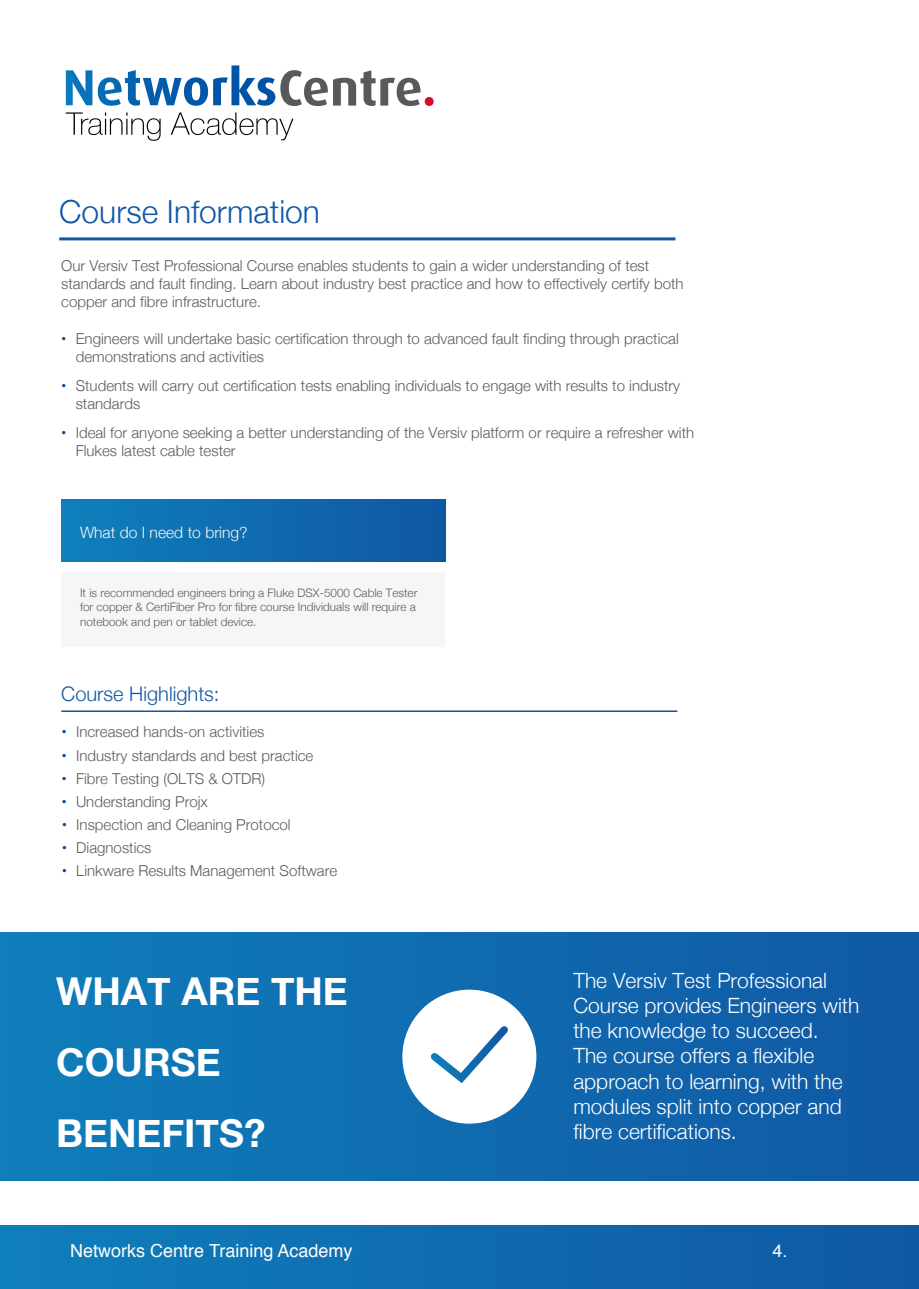
<style>
.page{position:relative;width:919px;height:1289px;background:#fff}
.page>*{position:absolute;margin:0;border:0;box-sizing:border-box;transform-origin:0 0}
.t1{font:700 38.4px/71.2px "Helvetica Neue";color:#fff}
.t2{font:300 31.8px "Helvetica Neue";color:#1257a4}
.t3{font:300 21px/25.2px "Helvetica Neue";color:#fff}
.t4{font:300 20.1px "Helvetica Neue";color:#1257a4}
.t5{font:18px "Helvetica";color:#fff}
.t6{font:300 15.6px "Helvetica Neue";color:#f6f6f6}
.t7{font:300 15px/18px "Helvetica Neue";color:#5e5b5c}
.t8{font:300 11.7px/14.1px "Helvetica Neue";color:#5e5b5c}
.s1{font-weight:400;color:#004a99}
</style>
<div class="page">
<div style="left:0;top:1225px;width:918px;height:63px;background:linear-gradient(to right,#0f7fbb,#1057a3)"></div>
<svg style="left:66px;top:70px;width:26px;height:35px"></svg>
<svg style="left:98px;top:65px;width:335px;height:41px"></svg>
<svg style="left:66px;top:112px;width:95px;height:29px"></svg>
<svg style="left:171px;top:112px;width:122px;height:28px"></svg>
<hr style="left:59px;top:237px;width:616px;height:3px;background:#1257a4">
<div style="left:61px;top:500px;width:384px;height:61px;background:linear-gradient(to right,#0f80bc,#1057a3)"></div>
<div style="left:61px;top:572px;width:384px;height:74px;background:#f6f6f6"></div>
<div style="left:0;top:932px;width:918px;height:248px;background:linear-gradient(to right,#0f7ebb,#1059a4)"></div>
<div style="left:402px;top:989px;width:134px;height:134px;background:#fff;border-radius:50%"></div>
<svg style="left:430px;top:1026px;width:78px;height:58px"></svg>
<hr style="left:61px;top:710px;width:616px;height:2px;background:#1257a4">
<h2 class="t2" style="left:59px;top:186px;width:262px">Course Information</h2>
<p class="t7" style="left:61px;top:256px;width:623px">Our Versiv Test Professional Course enables students to gain a wider understanding of test standards and fault finding. Learn about industry best practice and how to effectively certify both copper and fibre infrastructure.</p>
<p class="t7" style="left:76px;top:328px;width:604px;text-indent:-14px"><span class="s1">•</span> Engineers will undertake basic certification through to advanced fault finding through practical demonstrations and activities</p>
<p class="t7" style="left:76px;top:375px;width:606px;text-indent:-14px"><span class="s1">•</span> Students will carry out certification tests enabling individuals to engage with results to industry standards</p>
<p class="t7" style="left:76px;top:422px;width:620px;text-indent:-14px"><span class="s1">•</span> Ideal for anyone seeking a better understanding of the Versiv platform or require a refresher with<br>Flukes latest cable tester</p>
<p class="t6" style="left:80px;top:520px;width:169px">What do I need to bring?</p>
<p class="t8" style="left:80px;top:585px;width:339px">It is recommended engineers bring a Fluke DSX-5000 Cable Tester for copper &amp; CertiFiber Pro for fibre course Individuals will require a notebook and pen or tablet device.</p>
<h3 class="t4" style="left:61px;top:678px;width:160px">Course Highlights:</h3>
<p class="t7" style="left:62px;top:722px;width:204px"><span class="s1">•</span> Increased hands-on activities</p>
<p class="t7" style="left:62px;top:745px;width:253px"><span class="s1">•</span> Industry standards and best practice</p>
<p class="t7" style="left:62px;top:768px;width:205px"><span class="s1">•</span> Fibre Testing (OLTS &amp; OTDR)</p>
<p class="t7" style="left:62px;top:791px;width:148px"><span class="s1">•</span> Understanding Projx</p>
<p class="t7" style="left:62px;top:814px;width:230px"><span class="s1">•</span> Inspection and Cleaning Protocol</p>
<p class="t7" style="left:62px;top:837px;width:91px"><span class="s1">•</span> Diagnostics</p>
<p class="t7" style="left:62px;top:860px;width:277px"><span class="s1">•</span> Linkware Results Management Software</p>
<h1 class="t1" style="left:56px;top:956px;width:293px">WHAT ARE THE<br>COURSE<br>BENEFITS?</h1>
<h3 class="t3" style="left:573px;top:966px;width:287px">The Versiv Test Professional<br>Course provides Engineers with the knowledge to succeed.<br>The course offers a flexible approach to learning, with the modules split into copper and fibre certifications.</h3>
<p class="t5" style="left:70px;top:1236px;width:284px">Networks Centre Training Academy</p>
<p class="t5" style="left:772px;top:1236px;width:17px">4.</p>
</div>
